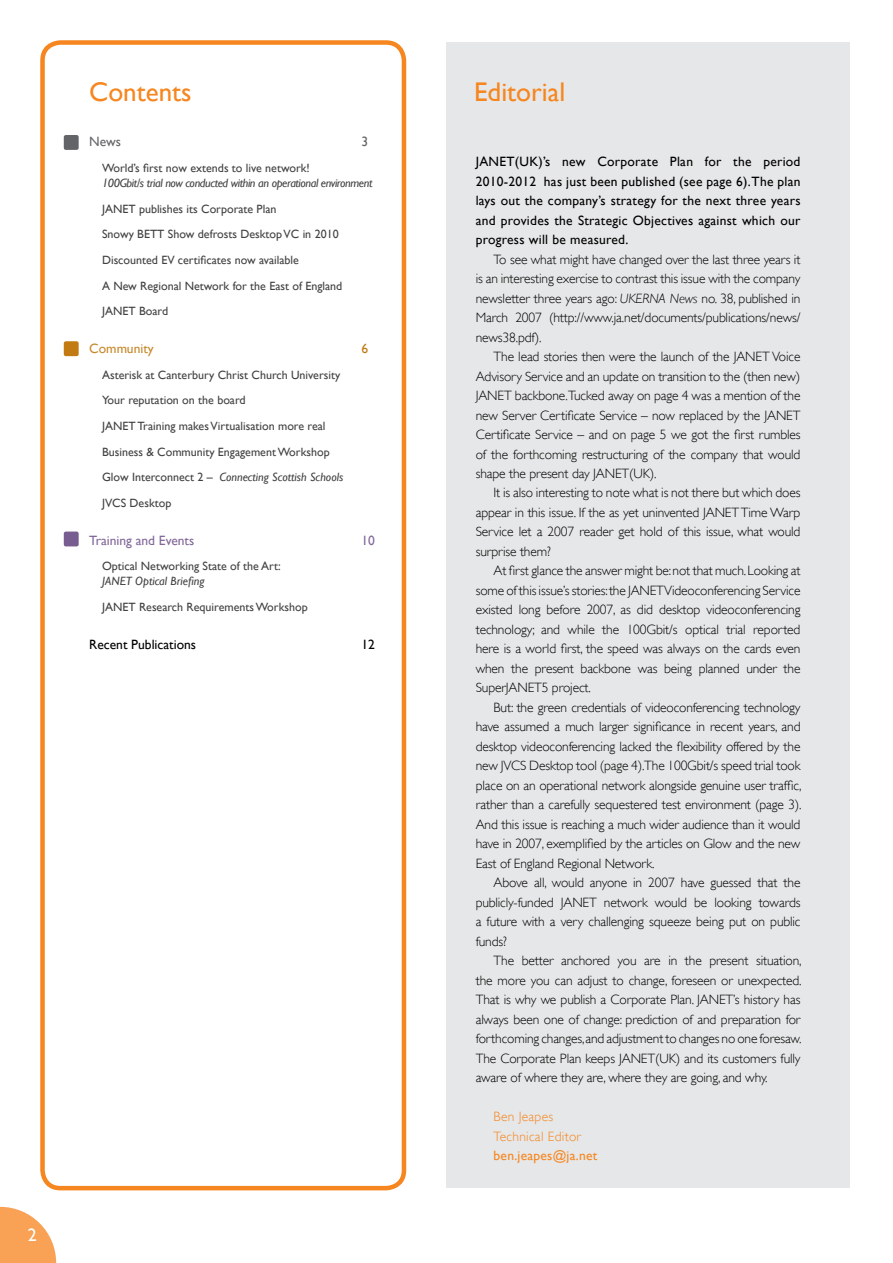
<style>
.page{position:relative;width:893px;height:1263px;background:#fff}
.page>*{position:absolute;margin:0;border:0;box-sizing:border-box;transform-origin:0 0}
.t1{font:27px "Gill Sans";color:#f6861f}
.t2{font:18px "Gill Sans";color:#fff}
.t3{font:300 13.5px/19.5px "Gill Sans";letter-spacing:-.01em;color:#000;text-align:justify}
.t4{font:13.5px/19.5px "Gill Sans";letter-spacing:.02em;color:#000;text-align:justify}
.t5{font:300 13.5px/19.5px "Gill Sans";letter-spacing:.02em;color:#f6861f}
.t6{font:13.5px "Gill Sans";color:#826899}
.t7{font:13.5px "Gill Sans";color:#000}
.t8{font:13.5px "Gill Sans";letter-spacing:.02em;color:#f6861f}
.t9{font:13.5px "Gill Sans";color:#c8882a}
.t10{font:13.5px "Gill Sans";color:#636467}
.t11{font:13.5px "Gill Sans";color:#c27b13}
.t12{font:12px/25.7px "Gill Sans";color:#414142}
.t13{font:italic 12px "Gill Sans";letter-spacing:-.03em;color:#414142}
.t14{font:italic 12px "Gill Sans";color:#414142}
.s1{font-style:italic}
</style>
<div class="page">
<div style="left:40px;top:40px;width:366px;height:1150px;border:4px solid #f6861f;border-radius:18px"></div>
<svg style="left:0;top:1207px;width:56px;height:56px"></svg>
<div style="left:446px;top:43px;width:404px;height:1145px;background:#e6e7e8"></div>
<div style="left:64px;top:135px;width:15px;height:15px;background:#636467;border-radius:2px"></div>
<div style="left:64px;top:341px;width:15px;height:15px;background:#c27b13;border-radius:2px"></div>
<div style="left:64px;top:531px;width:15px;height:15px;background:#785d90;border-radius:2px"></div>
<h1 class="t1" style="left:89px;top:76px;width:104px">Contents</h1>
<p class="t10" style="left:89px;top:134px;width:33px">News</p>
<p class="t10" style="left:361px;top:134px;width:8px">3</p>
<p class="t12" style="left:102px;top:155px;width:209px">World’s first now extends to live network!</p>
<p class="t13" style="left:102px;top:176px;width:272px">100Gbit/s trial now conducted within an operational environment</p>
<p class="t12" style="left:102px;top:196px;width:242px">JANET publishes its Corporate Plan<br>Snowy BETT Show defrosts Desktop VC in 2010<br>Discounted EV certificates now available<br>A New Regional Network for the East of England JANET Board</p>
<p class="t9" style="left:89px;top:340px;width:66px">Community</p>
<p class="t11" style="left:361px;top:340px;width:8px">6</p>
<p class="t12" style="left:102px;top:362px;width:243px">Asterisk at Canterbury Christ Church University Your reputation on the board<br>JANET Training makes Virtualisation more real Business &amp; Community Engagement Workshop Glow Interconnect 2 – <span class="s1">Connecting Scottish Schools </span>JVCS Desktop</p>
<p class="t6" style="left:89px;top:532px;width:106px">Training and Events</p>
<p class="t6" style="left:361px;top:532px;width:15px">10</p>
<p class="t12" style="left:102px;top:553px;width:180px">Optical Networking State of the Art:</p>
<p class="t14" style="left:102px;top:574px;width:104px">JANET Optical Briefing</p>
<p class="t12" style="left:102px;top:594px;width:207px">JANET Research Requirements Workshop</p>
<p class="t7" style="left:89px;top:636px;width:108px">Recent Publications</p>
<p class="t4" style="left:361px;top:634px;width:15px">12</p>
<h2 class="t2" style="left:28px;top:1225px;width:10px">2</h2>
<h1 class="t1" style="left:474px;top:76px;width:93px">Editorial</h1>
<p class="t4" style="left:476px;top:152px;width:326px">JANET(UK)’s new Corporate Plan for the period 2010-2012 has just been published (see page 6). The plan lays out the company’s strategy for the next three years and provides the Strategic Objectives against which our progress will be measured.</p>
<p class="t3" style="left:476px;top:249px;width:326px;text-indent:18px">To see what might have changed over the last three years it is an interesting exercise to contrast this issue with the company newsletter three years ago: <span class="s1">UKERNA News</span> no. 38, published in March 2007 (http://www.ja.net/documents/publications/news/ news38.pdf).</p>
<p class="t3" style="left:476px;top:347px;width:326px;text-indent:18px">The lead stories then were the launch of the JANET Voice Advisory Service and an update on transition to the (then new)<br>JANET backbone.Tucked away on page 4 was a mention of the new Server Certificate Service – now replaced by the JANET Certificate Service – and on page 5 we got the first rumbles of the forthcoming restructuring of the company that would shape the present day JANET(UK).</p>
<p class="t3" style="left:476px;top:483px;width:326px;text-indent:18px">It is also interesting to note what is not there but which does appear in this issue. If the as yet uninvented JANET Time Warp Service let a 2007 reader get hold of this issue, what would surprise them?</p>
<p class="t3" style="left:476px;top:561px;width:326px;text-indent:18px">At first glance the answer might be: not that much. Looking at some of this issue’s stories: the JANET Videoconferencing Service existed long before 2007, as did desktop videoconferencing technology; and while the 100Gbit/s optical trial reported here is a world first, the speed was always on the cards even when the present backbone was being planned under the SuperJANET5 project.</p>
<p class="t3" style="left:476px;top:698px;width:327px;text-indent:18px">But: the green credentials of videoconferencing technology have assumed a much larger significance in recent years, and desktop videoconferencing lacked the flexibility offered by the new JVCS Desktop tool (page 4).The 100Gbit/s speed trial took place on an operational network alongside genuine user traffic, rather than a carefully sequestered test environment (page 3).<br>And this issue is reaching a much wider audience than it would have in 2007, exemplified by the articles on Glow and the new East of England Regional Network.</p>
<p class="t3" style="left:476px;top:873px;width:326px;text-indent:18px">Above all, would anyone in 2007 have guessed that the publicly-funded JANET network would be looking towards a future with a very challenging squeeze being put on public funds?</p>
<p class="t3" style="left:476px;top:951px;width:327px;text-indent:18px">The better anchored you are in the present situation, the more you can adjust to change, foreseen or unexpected.<br>That is why we publish a Corporate Plan. JANET’s history has always been one of change: prediction of and preparation for forthcoming changes, and adjustment to changes no one foresaw.<br>The Corporate Plan keeps JANET(UK) and its customers fully aware of where they are, where they are going, and why.</p>
<p class="t5" style="left:494px;top:1107px;width:89px">Ben Jeapes<br>Technical Editor</p>
<p class="t8" style="left:494px;top:1148px;width:105px">ben.jeapes@ja.net</p>
</div>
